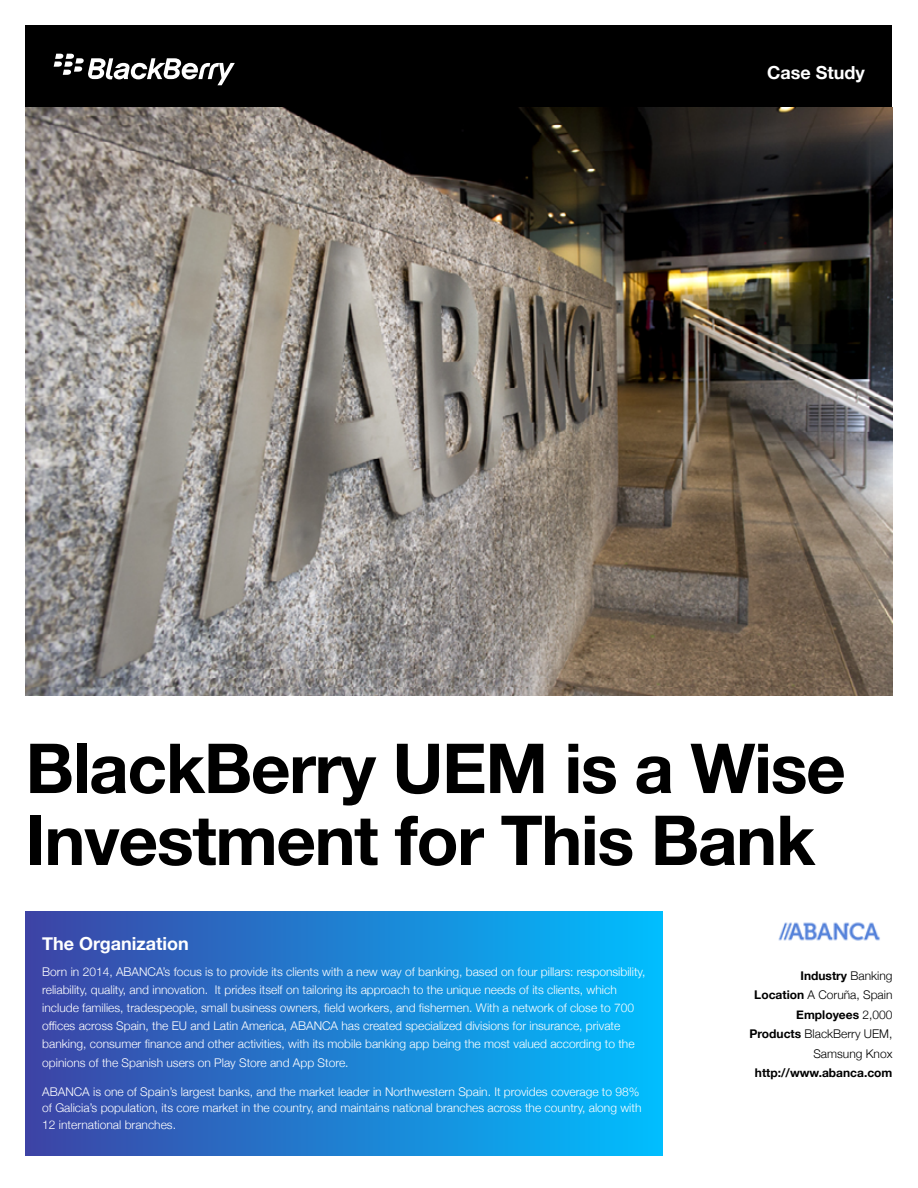
<style>
.page{position:relative;width:918px;height:1188px;background:#fff}
.page>*{position:absolute;margin:0;border:0;box-sizing:border-box;transform-origin:0 0}
.t1{font:700 69px/72px "Helvetica Neue";letter-spacing:-.02em;color:#000}
.t2{font:700 18px "Helvetica Neue";color:#fff}
.t3{font:300 12px/18px "Helvetica Neue";color:#fff}
.t4{font:300 12px/19.5px "Helvetica Neue";color:#000;text-align:right}
.t5{font:700 12px "Helvetica Neue";color:#000}
.s1{font-weight:700}
</style>
<div class="page">
<div style="left:26px;top:912px;width:636px;height:244px;background:linear-gradient(to right,#3d43a5,#01befe)"></div>
<img style="left:778px;top:922px;width:102px;height:19px">
<div style="left:26px;top:26px;width:866px;height:81px;background:#000"></div>
<svg style="left:54px;top:54px;width:181px;height:31px"></svg>
<img style="left:26px;top:107px;width:866px;height:589px">
<h2 class="t2" style="left:767px;top:61px;width:99px">Case Study</h2>
<h1 class="t1" style="left:26px;top:731px;width:822px">BlackBerry UEM is a Wise<br>Investment for This Bank</h1>
<h2 class="t2" style="left:42px;top:933px;width:148px">The Organization</h2>
<p class="t3" style="left:42px;top:962px;width:605px">Born in 2014, ABANCA’s focus is to provide its clients with a new way of banking, based on four pillars: responsibility, reliability, quality, and innovation. It prides itself on tailoring its approach to the unique needs of its clients, which include families, tradespeople, small business owners, field workers, and fishermen. With a network of close to 700 offices across Spain, the EU and Latin America, ABANCA has created specialized divisions for insurance, private banking, consumer finance and other activities, with its mobile banking app being the most valued according to the</p>
<p class="t3" style="left:42px;top:1054px;width:308px">opinions of the Spanish users on Play Store and App Store.</p>
<p class="t3" style="left:42px;top:1083px;width:601px;line-height:16.5px">ABANCA is one of Spain’s largest banks, and the market leader in Northwestern Spain. It provides coverage to 98% of Galicia’s population, its core market in the country, and maintains national branches across the country, along with<br>12 international branches.</p>
<p class="t4" style="left:749px;top:966px;width:145px"><span class="s1">Industry</span> Banking<br><span class="s1">Location</span> A Coruña, Spain<br><span class="s1">Employees</span> 2,000<br><span class="s1">Products</span> BlackBerry UEM,<br>Samsung Knox</p>
<p class="t5" style="left:755px;top:1066px;width:139px">http://www.abanca.com</p>
</div>
